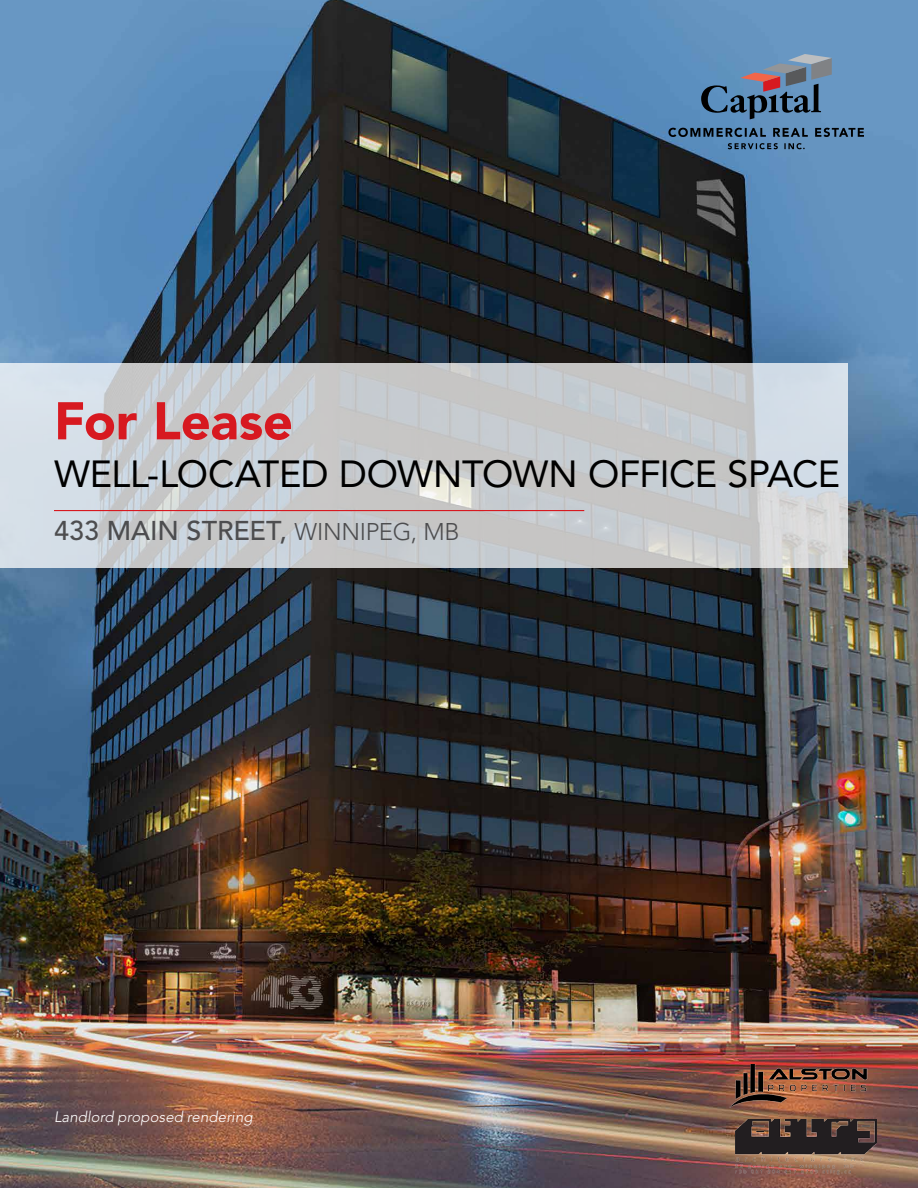
<style>
.page{position:relative;width:918px;height:1188px;background:#fff}
.page>*{position:absolute;margin:0;border:0;box-sizing:border-box;transform-origin:0 0}
.t1{font:900 52.5px "Avenir LT Std";letter-spacing:-.005em;color:#d71920}
.t2{font:37.5px "Avenir LT Std";letter-spacing:-.015em;color:#000}
.t3{font:500 27px "Avenir LT Std";color:#4d4d4f}
.t4{font:italic 300 15px "Avenir LT Std";letter-spacing:.005em;color:#fff}
.s1{font-weight:300;font-size:24px}
</style>
<div class="page">
<img style="left:0;top:0;width:918px;height:1188px">
<img style="left:735px;top:1119px;width:141px;height:56px">
<img style="left:730px;top:1065px;width:147px;height:43px">
<svg style="left:668px;top:54px;width:196px;height:95px;background:#5b80a6"></svg>
<svg style="left:0;top:363px;width:848px;height:205px;background:#caced2"></svg>
<hr style="left:54px;top:510px;width:530px;height:1px;background:#d71920">
<h1 class="t1" style="left:54px;top:389px;width:241px">For Lease</h1>
<p class="t2" style="left:54px;top:452px;width:788px">WELL-LOCATED DOWNTOWN OFFICE SPACE</p>
<p class="t3" style="left:54px;top:515px;width:407px">433 MAIN STREET, <span class="s1">WINNIPEG, MB</span></p>
<p class="t4" style="left:54px;top:1108px;width:200px">Landlord proposed rendering</p>
</div>
